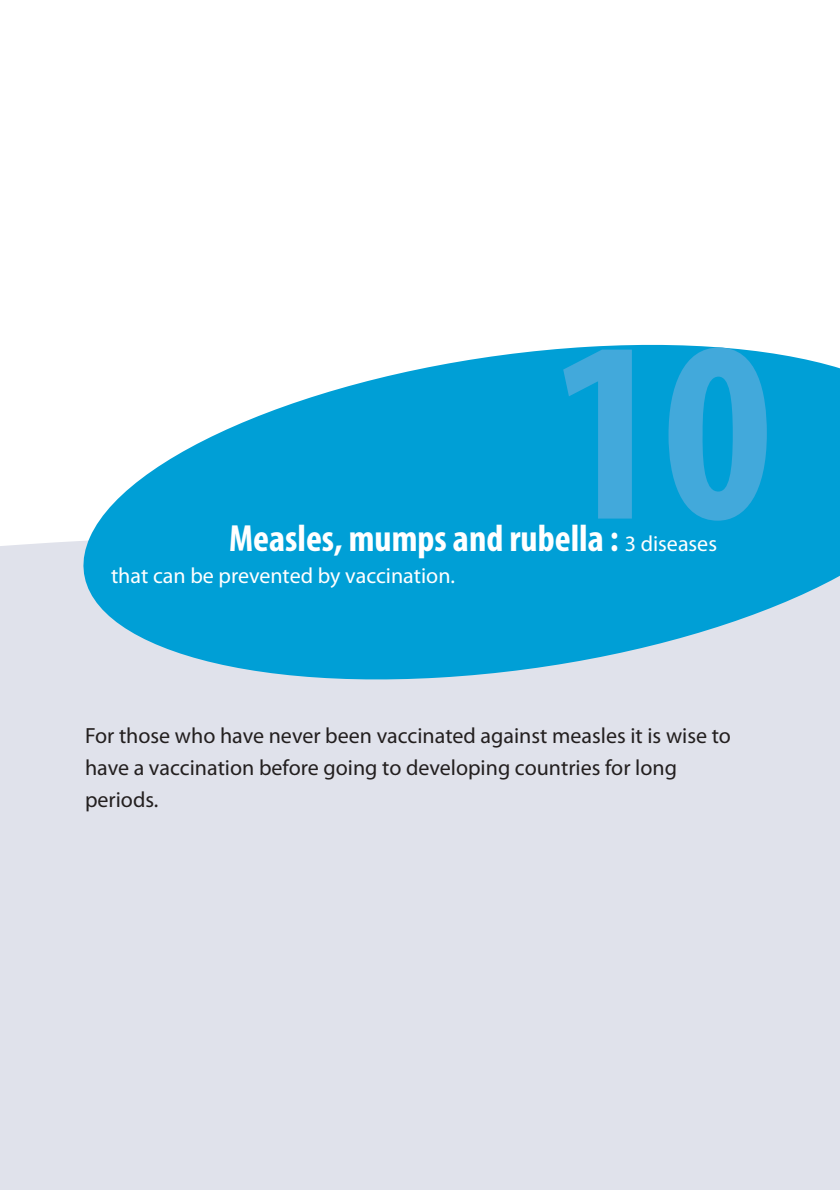
<style>
.page{position:relative;width:840px;height:1190px;background:#fff}
.page>*{position:absolute;margin:0;border:0;box-sizing:border-box;transform-origin:0 0}
.t1{font:700 condensed 260px "Myriad Pro";color:#42a9db}
.t2{font:700 condensed 38px "Myriad Pro";color:#fff}
.t3{font:22px/32px "Myriad Pro";color:#231f1f}
.t4{font:22px "Myriad Pro";color:#fff}
.s1{font-weight:400;font-stretch:normal;font-size:22px}
</style>
<div class="page">
<div style="left:0;top:543px;width:839px;height:524px;background:#e0e2eb"></div>
<svg style="left:49px;top:344px;width:790px;height:347px;background:#41b5de"></svg>
<div style="left:0;top:1067px;width:839px;height:123px;background:#e0e2eb"></div>
<h1 class="t1" style="left:552px;top:333px;width:223px">10</h1>
<h2 class="t2" style="left:229px;top:524px;width:490px">Measles, mumps and rubella : <span class="s1">3 diseases</span></h2>
<p class="t4" style="left:111px;top:568px;width:346px">that can be prevented by vaccination.</p>
<p class="t3" style="left:85px;top:722px;width:647px">For those who have never been vaccinated against measles it is wise to have a vaccination before going to developing countries for long periods.</p>
</div>
